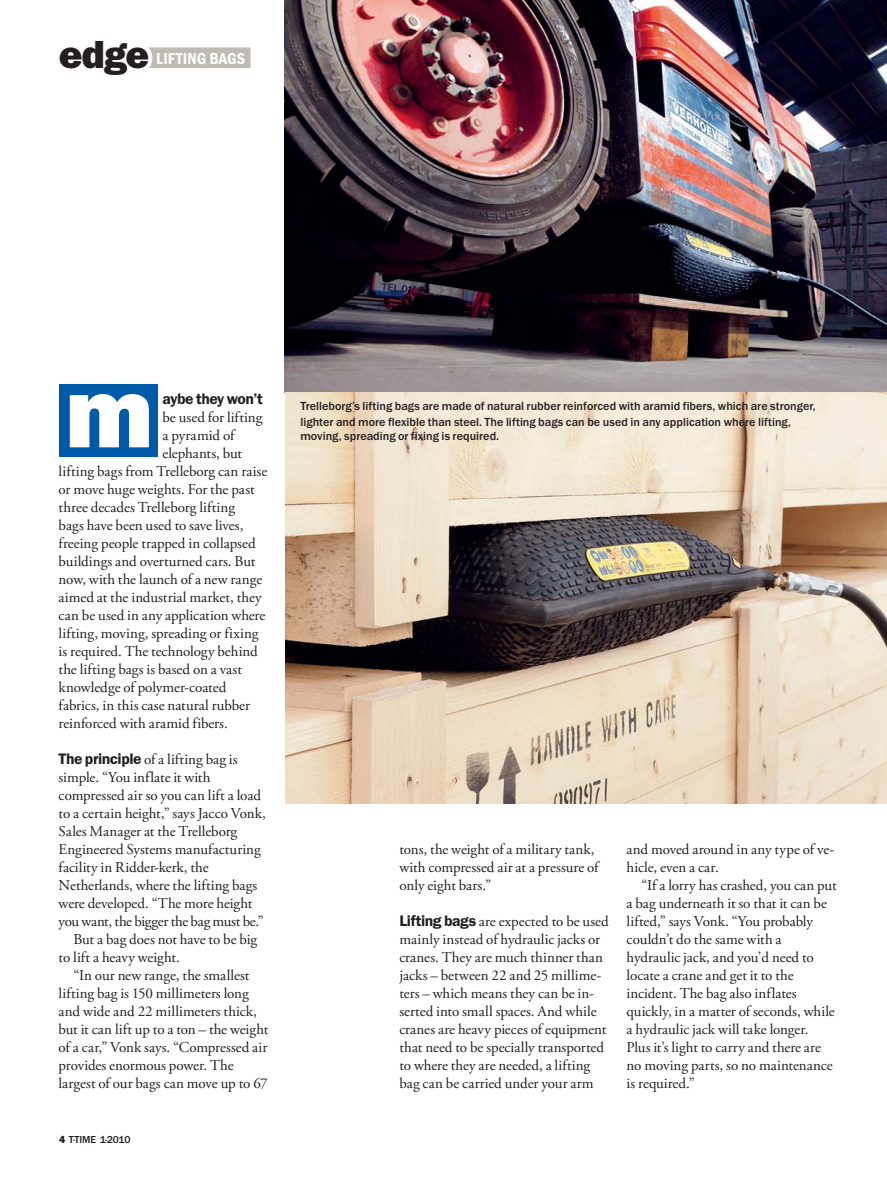
<style>
.page{position:relative;width:887px;height:1181px;background:#fff}
.page>*{position:absolute;margin:0;border:0;box-sizing:border-box;transform-origin:0 0}
.t1{font:105px "Franklin Got T Heav";color:#fff}
.t2{font:40.5px "Franklin Got T Heav";color:#231f20}
.t3{font:600 condensed 16.5px "Franklin Got T";color:#fff}
.t4{font:600 15.75px "Franklin Got T";letter-spacing:-.03em;color:#231f20}
.t5{font:15px/18px "Adobe Garamond Pro";color:#231f20}
.t6{font:15px "Adobe Garamond Pro";letter-spacing:-.025em;color:#231f20}
.t7{font:500 12.15px/15.8px "Franklin Got T";color:#231f20}
.t8{font:500 10.5px "Franklin Got T";letter-spacing:-.015em;color:#231f20}
.s1{font-family:"Franklin Got T";font-weight:600;font-size:15.75px}
.s2{font-family:"Franklin Got T Heav";font-weight:400}
</style>
<div class="page">
<div style="left:60px;top:384px;width:98px;height:72px;background:#005aaa"></div>
<div style="left:153px;top:47px;width:98px;height:21px;background:#bebab4"></div>
<svg style="left:148px;top:47px;width:5px;height:21px"></svg>
<img style="left:285px;top:0;width:602px;height:803px">
<h2 class="t2" style="left:59px;top:39px;width:92px">edge</h2>
<p class="t3" style="left:156px;top:52px;width:91px">LIFTING BAGS</p>
<p class="t4" style="left:162px;top:392px;width:102px">aybe they won’t</p>
<p class="t5" style="left:162px;top:409px;width:102px">be used for lifting</p>
<p class="t5" style="left:162px;top:427px;width:73px">a pyramid of</p>
<p class="t5" style="left:162px;top:445px;width:81px">elephants, but</p>
<p class="t5" style="left:59px;top:463px;width:210px">lifting bags from Trelleborg can raise</p>
<p class="t5" style="left:59px;top:481px;width:198px">or move huge weights. For the past</p>
<p class="t5" style="left:59px;top:499px;width:178px">three decades Trelleborg lifting</p>
<p class="t5" style="left:59px;top:517px;width:186px">bags have been used to save lives,</p>
<p class="t5" style="left:59px;top:535px;width:199px">freeing people trapped in collapsed</p>
<p class="t5" style="left:59px;top:553px;width:198px">buildings and overturned cars. But</p>
<p class="t5" style="left:59px;top:571px;width:205px">now, with the launch of a new range</p>
<p class="t5" style="left:59px;top:589px;width:205px">aimed at the industrial market, they</p>
<p class="t5" style="left:59px;top:607px;width:208px">can be used in any application where</p>
<p class="t5" style="left:59px;top:625px;width:201px">lifting, moving, spreading or fixing</p>
<p class="t5" style="left:59px;top:643px;width:201px">is required. The technology behind</p>
<p class="t5" style="left:59px;top:661px;width:185px">the lifting bags is based on a vast</p>
<p class="t5" style="left:59px;top:679px;width:169px">knowledge of polymer-coated</p>
<p class="t5" style="left:59px;top:697px;width:193px">fabrics, in this case natural rubber</p>
<p class="t5" style="left:59px;top:715px;width:171px">reinforced with aramid fibers.</p>
<p class="t5" style="left:59px;top:751px;width:181px"><span class="s1">The principle</span> of a lifting bag is</p>
<p class="t5" style="left:59px;top:769px;width:153px">simple. “You inflate it with</p>
<p class="t5" style="left:59px;top:787px;width:204px">compressed air so you can lift a load</p>
<p class="t5" style="left:59px;top:805px;width:209px">to a certain height,” says Jacco Vonk,</p>
<p class="t5" style="left:59px;top:823px;width:180px">Sales Manager at the Trelleborg</p>
<p class="t5" style="left:59px;top:841px;width:204px">Engineered Systems manufacturing</p>
<p class="t5" style="left:59px;top:859px;width:152px">facility in Ridder-kerk, the</p>
<p class="t5" style="left:59px;top:877px;width:200px">Netherlands, where the lifting bags</p>
<p class="t5" style="left:59px;top:895px;width:195px">were developed. “The more height</p>
<p class="t6" style="left:59px;top:915px;width:207px">you want, the bigger the bag must be.”</p>
<p class="t5" style="left:73px;top:931px;width:185px">But a bag does not have to be big</p>
<p class="t5" style="left:59px;top:949px;width:123px">to lift a heavy weight.</p>
<p class="t5" style="left:73px;top:967px;width:178px">“In our new range, the smallest</p>
<p class="t5" style="left:59px;top:985px;width:192px">lifting bag is 150 millimeters long</p>
<p class="t5" style="left:59px;top:1003px;width:200px">and wide and 22 millimeters thick,</p>
<p class="t5" style="left:59px;top:1021px;width:211px">but it can lift up to a ton – the weight</p>
<p class="t5" style="left:59px;top:1039px;width:210px">of a car,” Vonk says. “Compressed air</p>
<p class="t5" style="left:59px;top:1057px;width:176px">provides enormous power. The</p>
<p class="t5" style="left:59px;top:1075px;width:211px">largest of our bags can move up to 67</p>
<h1 class="t1" style="left:64px;top:371px;width:91px">m</h1>
<p class="t8" style="left:59px;top:1135px;width:73px"><span class="s2">4</span> T·TIME 1·2010</p>
<p class="t7" style="left:300px;top:399px;width:517px">Trelleborg’s lifting bags are made of natural rubber reinforced with aramid fibers, which are stronger, lighter and more flexible than steel. The lifting bags can be used in any application where lifting,</p>
<p class="t7" style="left:300px;top:429px;width:200px">moving, spreading or fixing is required.</p>
<p class="t5" style="left:399px;top:841px;width:201px">tons, the weight of a military tank, with compressed air at a pressure of only eight bars.”</p>
<p class="t5" style="left:399px;top:913px;width:211px"><span class="s1">Lifting bags</span> are expected to be used mainly instead of hydraulic jacks or cranes. They are much thinner than jacks – between 22 and 25 millime&shy;ters – which means they can be in&shy;serted into small spaces. And while cranes are heavy pieces of equipment that need to be specially transported to where they are needed, a lifting bag can be carried under your arm</p>
<p class="t5" style="left:627px;top:841px;width:209px">and moved around in any type of ve&shy;hicle, even a car.</p>
<p class="t5" style="left:627px;top:877px;width:211px;text-indent:15px">“If a lorry has crashed, you can put a bag underneath it so that it can be lifted,” says Vonk. “You probably couldn’t do the same with a hydraulic jack, and you’d need to locate a crane and get it to the incident. The bag also inflates quickly, in a matter of seconds, while a hydraulic jack will take longer.<br>Plus it’s light to carry and there are no moving parts, so no maintenance is required.”</p>
</div>
